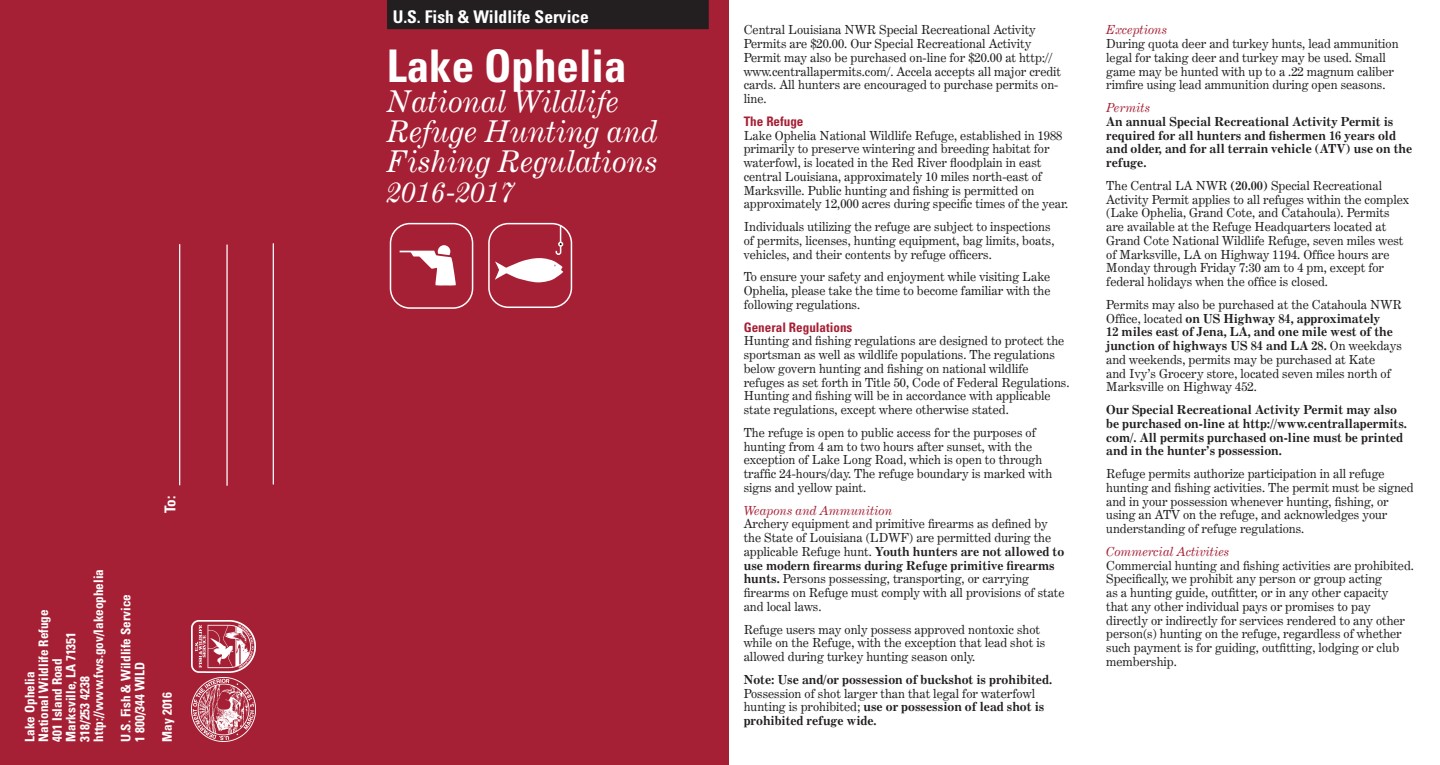
<style>
.page{position:relative;width:1440px;height:765px;background:#fff}
.page>*{position:absolute;margin:0;border:0;box-sizing:border-box;transform-origin:0 0}
.t1{font:700 condensed 45px "Univers";color:#fff}
.t2{font:italic 30px/30px "Century Expanded BT";color:#fff}
.t3{font:700 condensed 17.5px "Univers";color:#fff}
.t4{font:700 condensed 15px "Univers";color:#fff}
.t5{font:700 condensed 13.12px "Univers";color:#fff}
.bold_sub{font:700 condensed 13.12px "Univers";color:#a62035}
.body{font:12.5px/13.8px "Century Expanded BT";color:#231f20}
.body-2{font:700 12.5px/13.8px "Century Expanded BT";color:#231f20}
.italic_sub{font:italic 12.5px "Century Expanded BT";color:#a62035}
.s1{font-weight:700}
.s2{font-weight:400}
</style>
<div class="page">
<div style="left:0;top:0;width:728px;height:765px;background:#a62035"></div>
<div style="left:387px;top:0;width:322px;height:29px;background:#231f20"></div>
<hr style="left:179px;top:244px;width:1px;height:241px;background:#fff">
<hr style="left:226px;top:245px;width:2px;height:241px;background:#fff">
<hr style="left:273px;top:243px;width:1px;height:242px;background:#fff">
<img style="left:192px;top:620px;width:63px;height:52px">
<img style="left:192px;top:678px;width:63px;height:63px">
<div style="left:390px;top:223px;width:83px;height:86px;border:2px solid #fff;border-radius:20px"></div>
<svg style="left:400px;top:245px;width:56px;height:41px"></svg>
<div style="left:488px;top:223px;width:84px;height:85px;border:2px solid #fff;border-radius:20px"></div>
<svg style="left:495px;top:225px;width:68px;height:57px"></svg>
<p class="t4" style="left:161px;top:513px;width:19px;rotate:-90deg">To:</p>
<p class="t5" style="left:90px;top:742px;width:174px;rotate:-90deg">http://www.fws.gov/lakeophelia</p>
<p class="t5" style="left:35px;top:742px;width:134px;rotate:-90deg">National Wildlife Refuge</p>
<p class="t5" style="left:63px;top:742px;width:111px;rotate:-90deg">Marksville, LA 71351</p>
<p class="t5" style="left:49px;top:742px;width:85px;rotate:-90deg">401 Island Road</p>
<p class="t5" style="left:22px;top:742px;width:71px;rotate:-90deg">Lake Ophelia</p>
<p class="t5" style="left:77px;top:742px;width:66px;rotate:-90deg">318/253 4238</p>
<p class="t5" style="left:118px;top:742px;width:149px;rotate:-90deg">U.S. Fish &amp; Wildlife Service</p>
<p class="t5" style="left:132px;top:742px;width:81px;rotate:-90deg">1 800/344 WILD</p>
<p class="t5" style="left:159px;top:742px;width:51px;rotate:-90deg">May 2016</p>
<p class="t3" style="left:393px;top:6px;width:198px">U.S. Fish &amp; Wildlife Service</p>
<p class="t1" style="left:387px;top:38px;width:241px">Lake Ophelia</p>
<p class="t2" style="left:387px;top:86px;width:273px">National Wildlife<br>Refuge Hunting and<br>Fishing Regulations<br>2016-2017</p>
<p class="body" style="left:744px;top:23px;width:319px">Central Louisiana NWR Special Recreational Activity Permits are $20.00. Our Special Recreational Activity Permit may also be purchased on-line for $20.00 at http:// www.centrallapermits.com/. Accela accepts all major credit cards. All hunters are encouraged to purchase permits on&shy;line.</p>
<p class="bold_sub" style="left:744px;top:113px;width:61px">The Refuge</p>
<p class="body" style="left:744px;top:128px;width:326px">Lake Ophelia National Wildlife Refuge, established in 1988 primarily to preserve wintering and breeding habitat for waterfowl, is located in the Red River floodplain in east central Louisiana, approximately 10 miles north-east of Marksville. Public hunting and fishing is permitted on approximately 12,000 acres during specific times of the year.</p>
<p class="body" style="left:744px;top:220px;width:312px">Individuals utilizing the refuge are subject to inspections of permits, licenses, hunting equipment, bag limits, boats, vehicles, and their contents by refuge officers.</p>
<p class="body" style="left:744px;top:270px;width:308px;text-align:justify">To ensure your safety and enjoyment while visiting Lake Ophelia, please take the time to become familiar with the following regulations.</p>
<p class="bold_sub" style="left:744px;top:319px;width:110px">General Regulations</p>
<p class="body" style="left:744px;top:334px;width:327px">Hunting and fishing regulations are designed to protect the sportsman as well as wildlife populations. The regulations below govern hunting and fishing on national wildlife refuges as set forth in Title 50, Code of Federal Regulations.<br>Hunting and fishing will be in accordance with applicable state regulations, except where otherwise stated.</p>
<p class="body" style="left:744px;top:425px;width:310px">The refuge is open to public access for the purposes of hunting from 4 am to two hours after sunset, with the exception of Lake Long Road, which is open to through traffic 24-hours/day. The refuge boundary is marked with signs and yellow paint.</p>
<p class="italic_sub" style="left:744px;top:502px;width:150px">Weapons and Ammunition</p>
<p class="body" style="left:744px;top:517px;width:322px">Archery equipment and primitive firearms as defined by the State of Louisiana (LDWF) are permitted during the applicable Refuge hunt. <span class="s1">Youth hunters are not allowed to use modern firearms during Refuge primitive firearms hunts.</span> Persons possessing, transporting, or carrying firearms on Refuge must comply with all provisions of state and local laws.</p>
<p class="body" style="left:744px;top:622px;width:303px">Refuge users may only possess approved nontoxic shot while on the Refuge, with the exception that lead shot is allowed during turkey hunting season only.</p>
<p class="body-2" style="left:744px;top:672px;width:310px">Note: Use and/or possession of buckshot is prohibited.<br><span class="s2">Possession of shot larger than that legal for waterfowl hunting is prohibited;</span> use or possession of lead shot is prohibited refuge wide.</p>
<p class="italic_sub" style="left:1106px;top:22px;width:62px">Exceptions</p>
<p class="body" style="left:1106px;top:37px;width:294px">During quota deer and turkey hunts, lead ammunition legal for taking deer and turkey may be used. Small game may be hunted with up to a .22 magnum caliber rimfire using lead ammunition during open seasons.</p>
<p class="italic_sub" style="left:1106px;top:100px;width:45px">Permits</p>
<p class="body-2" style="left:1106px;top:114px;width:308px">An annual Special Recreational Activity Permit is required for all hunters and fishermen 16 years old and older, and for all terrain vehicle (ATV) use on the refuge.</p>
<p class="body" style="left:1106px;top:178px;width:304px">The Central LA NWR <span class="s1">(20.00)</span> Special Recreational Activity Permit applies to all refuges within the complex (Lake Ophelia, Grand Cote, and Catahoula). Permits are available at the Refuge Headquarters located at Grand Cote National Wildlife Refuge, seven miles west of Marksville, LA on Highway 1194. Office hours are Monday through Friday 7:30 am to 4 pm, except for federal holidays when the office is closed.</p>
<p class="body" style="left:1106px;top:297px;width:297px">Permits may also be purchased at the Catahoula NWR Office, located <span class="s1">on US Highway 84, approximately<br>12 miles east of Jena, LA, and one mile west of the junction of highways US 84 and LA 28.</span> On weekdays and weekends, permits may be purchased at Kate<br>and Ivy’s Grocery store, located seven miles north of Marksville on Highway 452.</p>
<p class="body-2" style="left:1106px;top:403px;width:302px">Our Special Recreational Activity Permit may also be purchased on-line at http://www.centrallapermits. com/. All permits purchased on-line must be printed and in the hunter’s possession.</p>
<p class="body" style="left:1106px;top:467px;width:309px">Refuge permits authorize participation in all refuge hunting and fishing activities. The permit must be signed and in your possession whenever hunting, fishing, or using an ATV on the refuge, and acknowledges your understanding of refuge regulations.</p>
<p class="italic_sub" style="left:1106px;top:544px;width:125px">Commercial Activities</p>
<p class="body" style="left:1106px;top:558px;width:309px">Commercial hunting and fishing activities are prohibited.<br>Specifically, we prohibit any person or group acting<br>as a hunting guide, outfitter, or in any other capacity<br>that any other individual pays or promises to pay directly or indirectly for services rendered to any other person(s) hunting on the refuge, regardless of whether such payment is for guiding, outfitting, lodging or club membership.</p>
</div>
